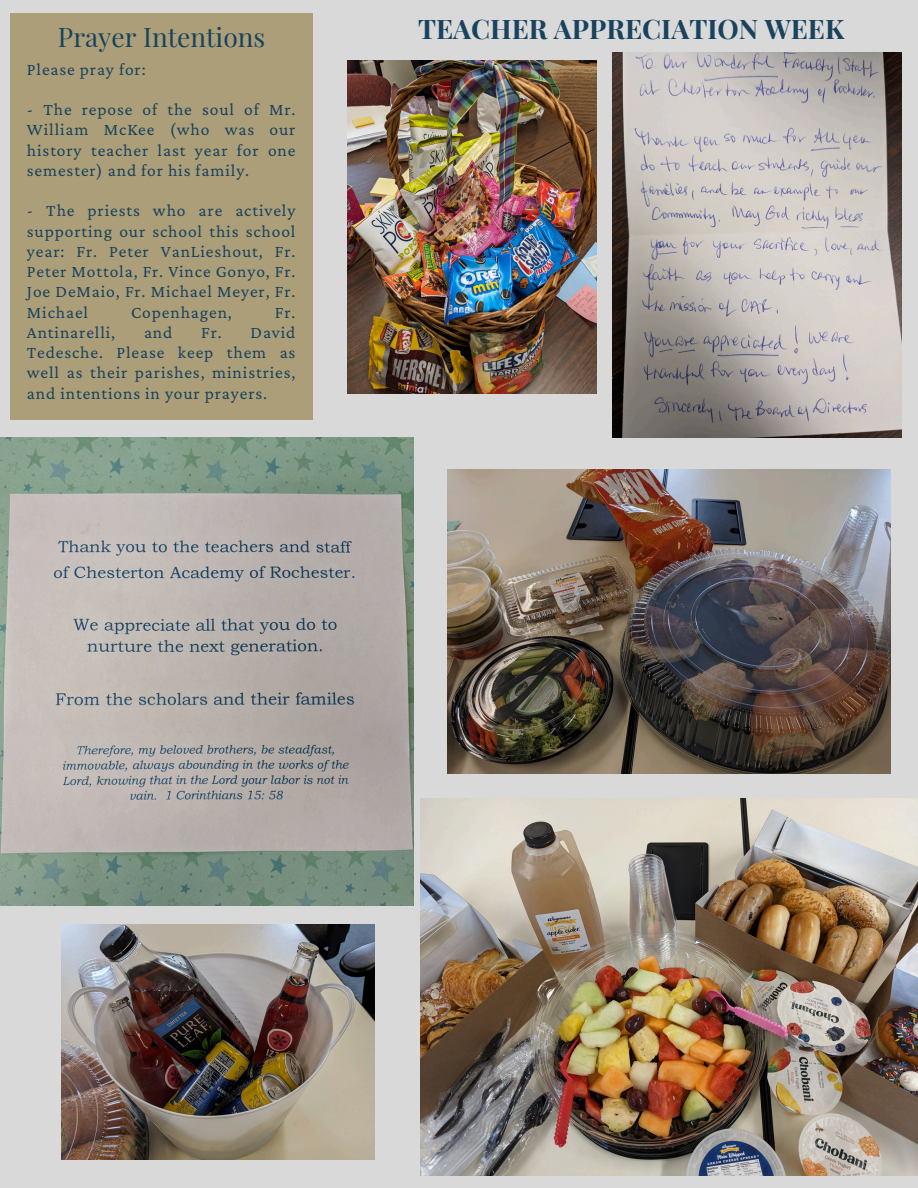
<style>
.page{position:relative;width:918px;height:1188px;background:#d9d9d9}
.page>*{position:absolute;margin:0;border:0;box-sizing:border-box;transform-origin:0 0}
.t1{font:700 27px "Playfair Display";color:#19435d}
.t2{font:26.4px "Playfair Display";color:#19435d}
.t3{font:17.4px/20.2px "Crimson Pro";letter-spacing:.05em;color:#19435d;text-align:justify}
</style>
<div class="page">
<div style="left:10px;top:13px;width:303px;height:406px;background:#ac9e78"></div>
<img style="left:347px;top:60px;width:250px;height:333px">
<img style="left:612px;top:53px;width:289px;height:385px">
<img style="left:448px;top:470px;width:443px;height:303px">
<img style="left:61px;top:924px;width:314px;height:235px">
<img style="left:420px;top:799px;width:497px;height:376px">
<img style="left:0;top:438px;width:414px;height:468px">
<p class="t2" style="left:58px;top:19px;width:209px">Prayer Intentions</p>
<p class="t3" style="left:27px;top:59px;width:120px">Please pray for:</p>
<p class="t3" style="left:27px;top:99px;width:270px">- The repose of the soul of Mr.<br>William McKee (who was our history teacher last year for one semester) and for his family.</p>
<p class="t3" style="left:27px;top:200px;width:270px">- The priests who are actively supporting our school this school year: Fr. Peter VanLieshout, Fr.<br>Peter Mottola, Fr. Vince Gonyo, Fr.<br>Joe DeMaio, Fr. Michael Meyer, Fr.<br>Michael</p>
<p class="t3" style="left:131px;top:302px;width:102px">Copenhagen,</p>
<p class="t3" style="left:275px;top:302px;width:22px">Fr.</p>
<p class="t3" style="left:27px;top:322px;width:90px">Antinarelli,</p>
<p class="t3" style="left:144px;top:322px;width:30px">and</p>
<p class="t3" style="left:27px;top:322px;width:270px;text-indent:174px">Fr. David Tedesche. Please keep them as well as their parishes, ministries, and intentions in your prayers.</p>
<p class="t1" style="left:418px;top:10px;width:428px">TEACHER APPRECIATION WEEK</p>
</div>
